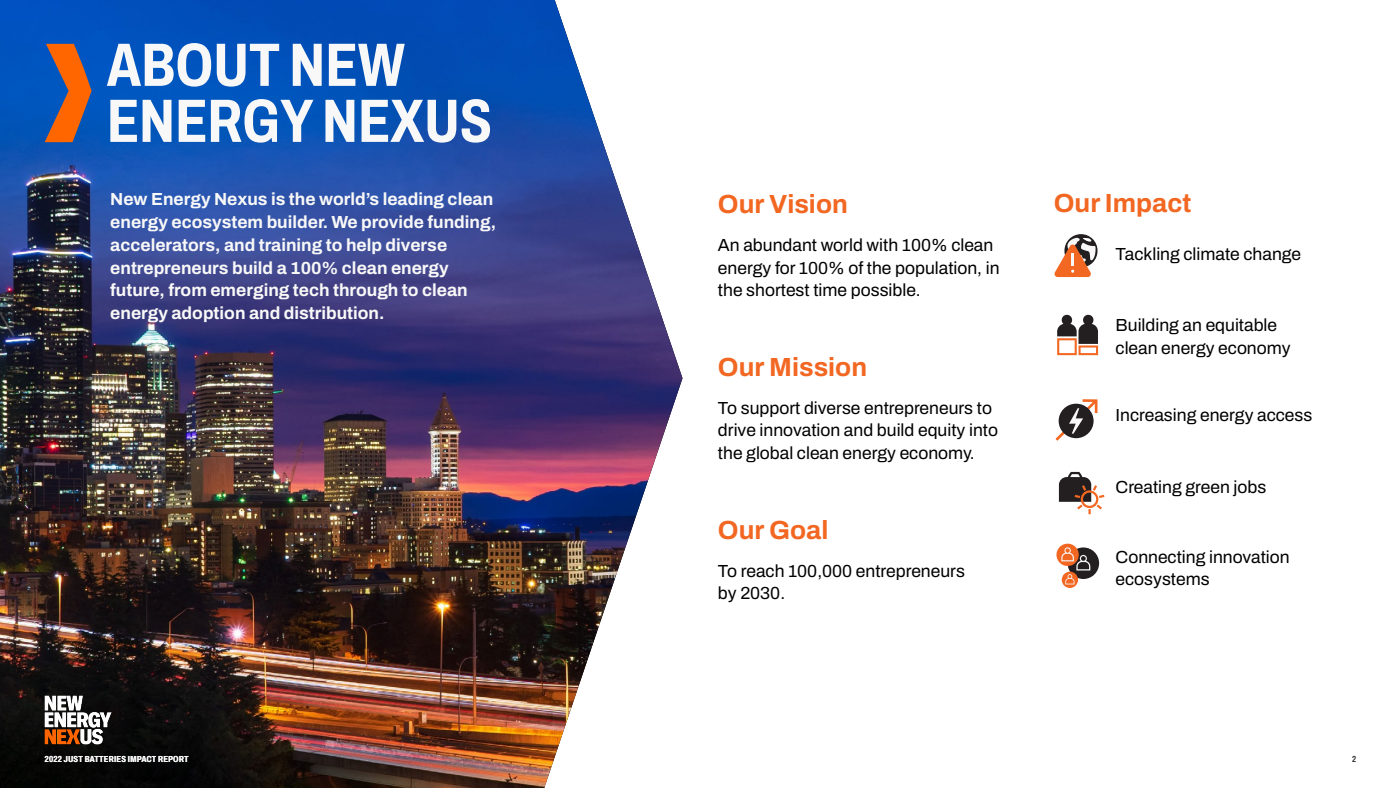
<style>
.page{position:relative;width:1400px;height:788px;background:#fff}
.page>*{position:absolute;margin:0;border:0;box-sizing:border-box;transform-origin:0 0}
.t1{font:700 61.25px/56px "Archivo Condensed";color:#f8f8f8}
.t2{font:700 26.25px "Archivo";color:#f26722}
.t3{font:17.5px/22.8px "Archivo";color:#000}
.t4{font:700 17.5px/22.8px "Archivo";color:#f8f8f8}
.t5{font:700 8.75px "Archivo Condensed";letter-spacing:.03em;color:#f8f8f8}
.t6{font:600 8.75px "Archivo Condensed";color:#231f20}
</style>
<div class="page">
<img style="left:0;top:0;width:682px;height:788px">
<img style="left:45px;top:695px;width:67px;height:49px">
<svg style="left:45px;top:44px;width:47px;height:98px;background:#8b5e56"></svg>
<svg style="left:1059px;top:472px;width:46px;height:43px"></svg>
<svg style="left:1055px;top:399px;width:42px;height:41px"></svg>
<div style="left:1068px;top:547px;width:31px;height:32px;background:#231f20;border-radius:50%"></div>
<svg style="left:1056px;top:543px;width:23px;height:23px"></svg>
<svg style="left:1062px;top:571px;width:16px;height:17px"></svg>
<svg style="left:1061px;top:547px;width:29px;height:37px"></svg>
<svg style="left:1057px;top:314px;width:41px;height:41px"></svg>
<svg style="left:1054px;top:234px;width:44px;height:43px"></svg>
<h1 class="t1" style="left:107px;top:37px;width:387px">ABOUT NEW<br>ENERGY NEXUS</h1>
<p class="t4" style="left:110px;top:188px;width:387px">New Energy Nexus is the world’s leading clean energy ecosystem builder. We provide funding, accelerators, and training to help diverse entrepreneurs build a 100% clean energy future, from emerging tech through to clean energy adoption and distribution.</p>
<p class="t5" style="left:45px;top:752px;width:145px">2022 JUST BATTERIES IMPACT REPORT</p>
<h2 class="t2" style="left:718px;top:184px;width:131px">Our Vision</h2>
<p class="t3" style="left:718px;top:233px;width:283px">An abundant world with 100% clean energy for 100% of the population, in the shortest time possible.</p>
<h2 class="t2" style="left:718px;top:347px;width:151px">Our Mission</h2>
<p class="t3" style="left:718px;top:396px;width:282px">To support diverse entrepreneurs to drive innovation and build equity into the global clean energy economy.</p>
<h2 class="t2" style="left:718px;top:510px;width:112px">Our Goal</h2>
<p class="t3" style="left:718px;top:559px;width:248px">To reach 100,000 entrepreneurs by 2030.</p>
<h2 class="t2" style="left:1054px;top:184px;width:139px">Our Impact</h2>
<p class="t3" style="left:1116px;top:242px;width:187px">Tackling climate change</p>
<p class="t3" style="left:1116px;top:314px;width:177px">Building an equitable clean energy economy</p>
<p class="t3" style="left:1116px;top:403px;width:198px">Increasing energy access</p>
<p class="t3" style="left:1116px;top:475px;width:152px">Creating green jobs</p>
<p class="t3" style="left:1116px;top:545px;width:176px">Connecting innovation ecosystems</p>
<p class="t6" style="left:1352px;top:751px;width:6px">2</p>
</div>
